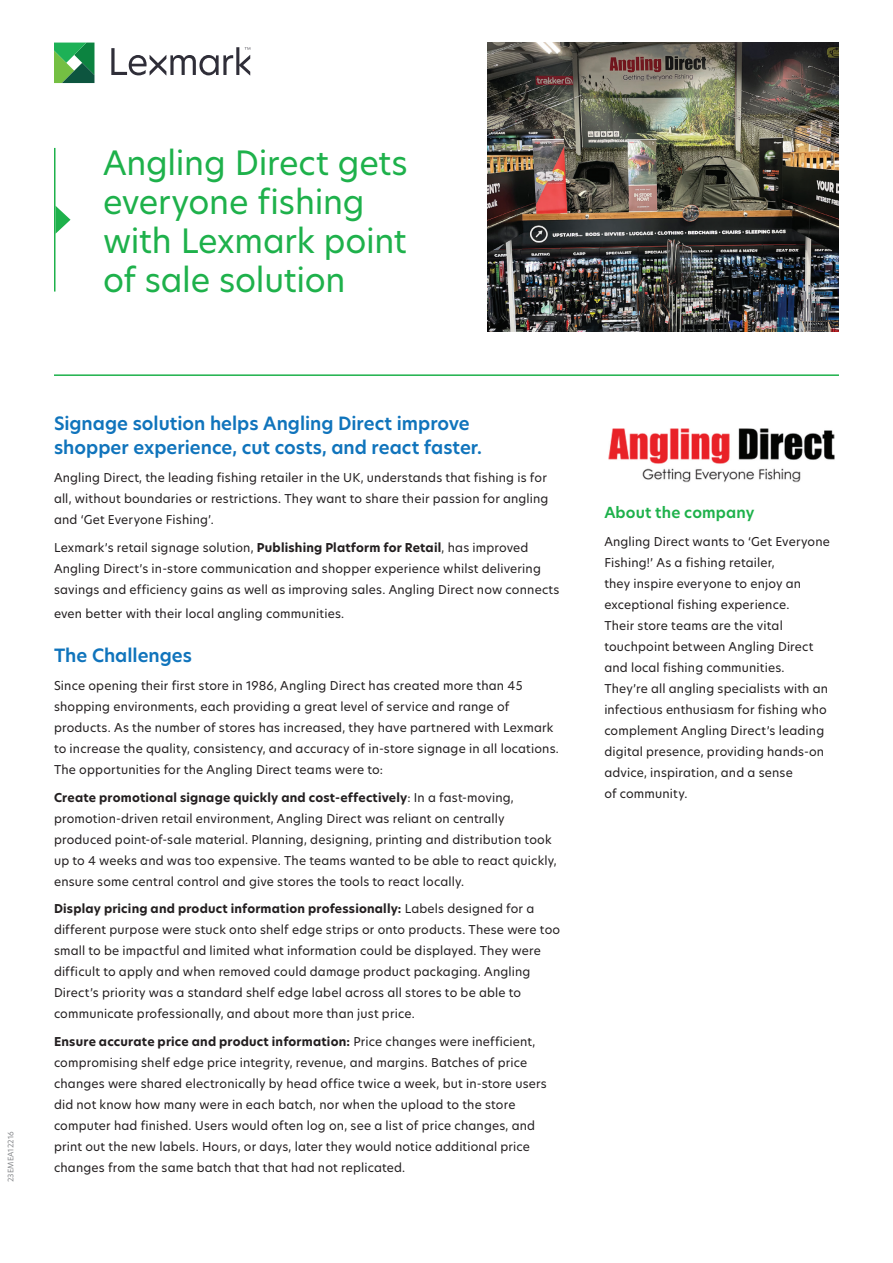
<style>
.page{position:relative;width:893px;height:1263px;background:#fff}
.page>*{position:absolute;margin:0;border:0;box-sizing:border-box;transform-origin:0 0}
.t1{font:33px/39px "TP Hero";letter-spacing:-.01em;color:#1eb14b}
.t2{font:600 18px/24px "TP Hero";color:#1074bc}
.t3{font:600 15px "TP Hero";letter-spacing:.01em;color:#1eb14b}
.t4{font:12px/21px "TP Hero";letter-spacing:.015em;color:#231f20}
.t5{font:7.5px "TP Hero";letter-spacing:.015em;color:#87898c}
.s1{font-weight:700}
</style>
<div class="page">
<svg style="left:111px;top:47px;width:139px;height:28px"></svg>
<svg style="left:54px;top:43px;width:40px;height:40px;background:#3d9b55"></svg>
<hr style="left:54px;top:374px;width:785px;height:2px;background:#1eb14b">
<hr style="left:54px;top:148px;width:2px;height:144px;background:#1eb14b">
<svg style="left:56px;top:206px;width:15px;height:27px"></svg>
<img style="left:608px;top:428px;width:227px;height:55px">
<img style="left:488px;top:43px;width:351px;height:289px">
<h1 class="t1" style="left:103px;top:142px;width:306px">Angling Direct gets everyone fishing with Lexmark point of sale solution</h1>
<p class="t5" style="left:6px;top:1182px;width:52px;rotate:-90deg">23EMEA12216</p>
<h2 class="t2" style="left:54px;top:412px;width:430px">Signage solution helps Angling Direct improve shopper experience, cut costs, and react faster.</h2>
<p class="t4" style="left:54px;top:467px;width:496px">Angling Direct, the leading fishing retailer in the UK, understands that fishing is for all, without boundaries or restrictions. They want to share their passion for angling and ‘Get Everyone Fishing’.</p>
<p class="t4" style="left:54px;top:537px;width:507px">Lexmark’s retail signage solution, <span class="s1">Publishing Platform for Retail</span>, has improved<br>Angling Direct’s in-store communication and shopper experience whilst delivering savings and efficiency gains as well as improving sales. Angling Direct now connects</p>
<p class="t4" style="left:54px;top:603px;width:292px">even better with their local angling communities.</p>
<h2 class="t2" style="left:54px;top:643px;width:140px">The Challenges</h2>
<p class="t4" style="left:54px;top:675px;width:506px">Since opening their first store in 1986, Angling Direct has created more than 45 shopping environments, each providing a great level of service and range of products. As the number of stores has increased, they have partnered with Lexmark to increase the quality, consistency, and accuracy of in-store signage in all locations.<br>The opportunities for the Angling Direct teams were to:</p>
<p class="t4" style="left:54px;top:786px;width:504px"><span class="s1">Create promotional signage quickly and cost-effectively</span>: In a fast-moving, promotion-driven retail environment, Angling Direct was reliant on centrally produced point-of-sale material. Planning, designing, printing and distribution took up to 4 weeks and was too expensive. The teams wanted to be able to react quickly, ensure some central control and give stores the tools to react locally.</p>
<p class="t4" style="left:54px;top:898px;width:508px"><span class="s1">Display pricing and product information professionally:</span> Labels designed for a different purpose were stuck onto shelf edge strips or onto products. These were too small to be impactful and limited what information could be displayed. They were difficult to apply and when removed could damage product packaging. Angling Direct’s priority was a standard shelf edge label across all stores to be able to communicate professionally, and about more than just price.</p>
<p class="t4" style="left:54px;top:1031px;width:494px"><span class="s1">Ensure accurate price and product information:</span> Price changes were inefficient, compromising shelf edge price integrity, revenue, and margins. Batches of price changes were shared electronically by head office twice a week, but in-store users did not know how many were in each batch, nor when the upload to the store computer had finished. Users would often log on, see a list of price changes, and print out the new labels. Hours, or days, later they would notice additional price changes from the same batch that that had not replicated.</p>
<p class="t3" style="left:604px;top:502px;width:151px">About the company</p>
<p class="t4" style="left:604px;top:531px;width:227px">Angling Direct wants to ‘Get Everyone Fishing!’ As a fishing retailer,<br>they inspire everyone to enjoy an exceptional fishing experience.<br>Their store teams are the vital touchpoint between Angling Direct and local fishing communities.<br>They’re all angling specialists with an infectious enthusiasm for fishing who complement Angling Direct’s leading digital presence, providing hands-on advice, inspiration, and a sense<br>of community.</p>
</div>
